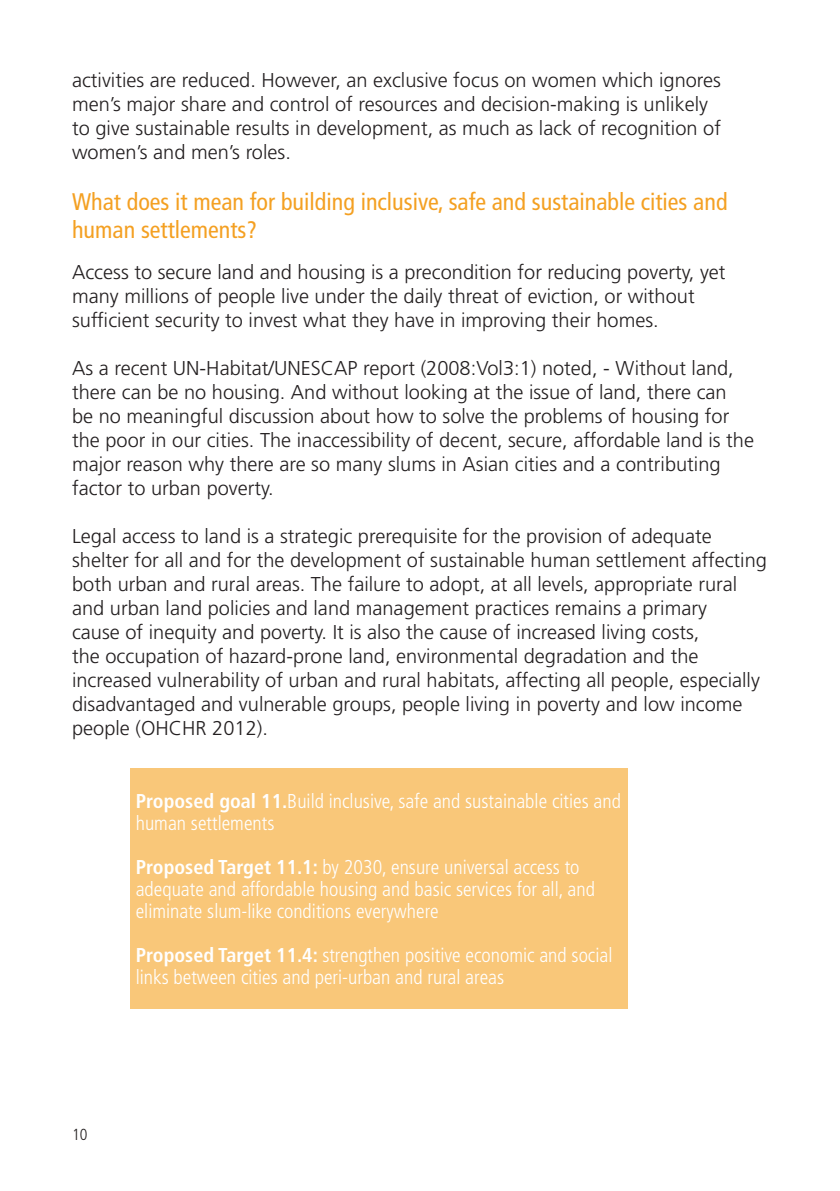
<style>
.page{position:relative;width:840px;height:1191px;background:#fff}
.page>*{position:absolute;margin:0;border:0;box-sizing:border-box;transform-origin:0 0}
.t1{font:condensed 24px/28px "Frutiger LT Std";color:#f4a022}
.t2{font:300 20px/24px "Frutiger LT Std";color:#231f20}
.t3{font:300 condensed 20px/22px "Frutiger LT Std";color:#fff}
.t4{font:300 condensed 16px "Frutiger LT Std";color:#231f20}
.s1{font-weight:700}
</style>
<div class="page">
<div style="left:130px;top:768px;width:497px;height:240px;background:#f9c779"></div>
<p class="t2" style="left:72px;top:68px;width:650px">activities are reduced. However, an exclusive focus on women which ignores men’s major share and control of resources and decision-making is unlikely to give sustainable results in development, as much as lack of recognition of women’s and men’s roles.</p>
<p class="t1" style="left:72px;top:188px;width:656px">What does it mean for building inclusive, safe and sustainable cities and human settlements?</p>
<p class="t2" style="left:72px;top:260px;width:654px">Access to secure land and housing is a precondition for reducing poverty, yet many millions of people live under the daily threat of eviction, or without sufficient security to invest what they have in improving their homes.</p>
<p class="t2" style="left:72px;top:356px;width:683px">As a recent UN-Habitat/UNESCAP report (2008:Vol3:1) noted, - Without land, there can be no housing. And without looking at the issue of land, there can<br>be no meaningful discussion about how to solve the problems of housing for the poor in our cities. The inaccessibility of decent, secure, affordable land is the major reason why there are so many slums in Asian cities and a contributing factor to urban poverty.</p>
<p class="t2" style="left:72px;top:524px;width:696px">Legal access to land is a strategic prerequisite for the provision of adequate shelter for all and for the development of sustainable human settlement affecting both urban and rural areas. The failure to adopt, at all levels, appropriate rural and urban land policies and land management practices remains a primary<br>cause of inequity and poverty. It is also the cause of increased living costs,<br>the occupation of hazard-prone land, environmental degradation and the increased vulnerability of urban and rural habitats, affecting all people, especially disadvantaged and vulnerable groups, people living in poverty and low income people (OHCHR 2012).</p>
<p class="t3" style="left:136px;top:790px;width:486px"><span class="s1">Proposed goal 11.</span>Build inclusive, safe and sustainable cities and human settlements</p>
<p class="t3" style="left:136px;top:856px;width:460px"><span class="s1">Proposed Target 11.1:</span> by 2030, ensure universal access to adequate and affordable housing and basic services for all, and eliminate slum-like conditions everywhere</p>
<p class="t3" style="left:136px;top:944px;width:478px"><span class="s1">Proposed Target 11.4:</span> strengthen positive economic and social links between cities and peri-urban and rural areas</p>
<p class="t4" style="left:72px;top:1125px;width:17px">10</p>
</div>
